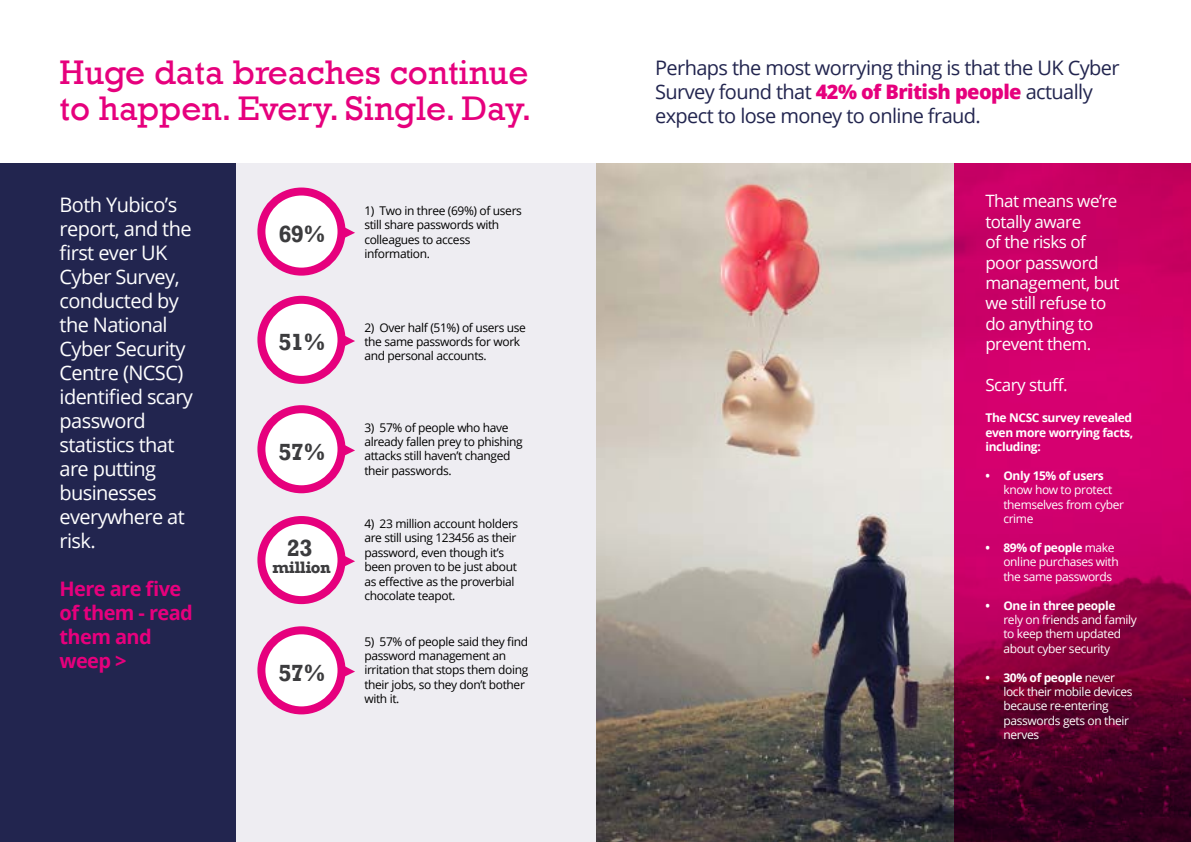
<style>
.page{position:relative;width:1191px;height:842px;background:#fff}
.page>*{position:absolute;margin:0;border:0;box-sizing:border-box;transform-origin:0 0}
.t1{font:35px/36px "Rockwell";color:#e6007d}
.t2{font:700 24px "Rockwell";letter-spacing:-.03em;color:#3c3c3e}
.t3{font:20px/24px "Open Sans";letter-spacing:-.03em;color:#fff}
.t4{font:20px/24px "Open Sans";letter-spacing:-.03em;color:#22254f}
.t5{font:700 20px/24px "Open Sans";letter-spacing:-.03em;color:#e6007d}
.t6{font:17px/20.4px "Open Sans";letter-spacing:-.03em;color:#fff}
.t7{font:700 17px "Rockwell";letter-spacing:-.03em;color:#3c3c3e}
.t8{font:12px/14.4px "Open Sans";letter-spacing:-.03em;color:#000}
.t9{font:12px/14.4px "Open Sans";letter-spacing:-.03em;color:#fff}
.t10{font:700 12px/14.4px "Open Sans";letter-spacing:-.03em;color:#fff;text-align:justify}
.s1{font-weight:800;color:#e6007d}
.s2{font-weight:700}
</style>
<div class="page">
<img style="left:595px;top:164px;width:359px;height:678px">
<svg style="left:954px;top:164px;width:237px;height:678px;background:#a60053"></svg>
<div style="left:235px;top:164px;width:360px;height:678px;background:#eeedf2"></div>
<div style="left:0;top:164px;width:235px;height:678px;background:#22254f"></div>
<div style="left:261px;top:192px;width:80px;height:80px;background:#fff;border-radius:50%"></div>
<div style="left:257px;top:188px;width:88px;height:88px;border:8px solid #e6007d;border-radius:50%"></div>
<svg style="left:340px;top:225px;width:15px;height:15px"></svg>
<div style="left:261px;top:520px;width:80px;height:80px;background:#fff;border-radius:50%"></div>
<div style="left:257px;top:516px;width:88px;height:88px;border:8px solid #e6007d;border-radius:50%"></div>
<svg style="left:340px;top:553px;width:15px;height:16px"></svg>
<div style="left:261px;top:300px;width:80px;height:80px;background:#fff;border-radius:50%"></div>
<div style="left:257px;top:296px;width:88px;height:88px;border:8px solid #e6007d;border-radius:50%"></div>
<svg style="left:340px;top:333px;width:15px;height:15px"></svg>
<div style="left:261px;top:409px;width:80px;height:80px;background:#fff;border-radius:50%"></div>
<div style="left:257px;top:405px;width:88px;height:88px;border:8px solid #e6007d;border-radius:50%"></div>
<svg style="left:340px;top:442px;width:15px;height:16px"></svg>
<div style="left:261px;top:630px;width:80px;height:80px;background:#fff;border-radius:50%"></div>
<div style="left:257px;top:626px;width:88px;height:88px;border:8px solid #e6007d;border-radius:50%"></div>
<svg style="left:340px;top:664px;width:15px;height:15px"></svg>
<p class="t1" style="left:60px;top:55px;width:473px">Huge data breaches continue to happen. Every. Single. Day.</p>
<p class="t3" style="left:60px;top:193px;width:135px">Both Yubico’s report, and the first ever UK<br>Cyber Survey, conducted by the National<br>Cyber Security<br>Centre (NCSC) identified scary password statistics that are putting businesses everywhere at risk.</p>
<p class="t5" style="left:60px;top:577px;width:135px">Here are five of them - read them and weep &gt;</p>
<p class="t2" style="left:278px;top:219px;width:49px">69%</p>
<p class="t2" style="left:278px;top:328px;width:49px">51%</p>
<p class="t2" style="left:278px;top:437px;width:49px">57%</p>
<p class="t2" style="left:287px;top:533px;width:27px">23</p>
<p class="t7" style="left:273px;top:556px;width:60px">million</p>
<p class="t2" style="left:278px;top:658px;width:49px">57%</p>
<p class="t8" style="left:364px;top:203px;width:159px">1) Two in three (69%) of users still share passwords with colleagues to access information.</p>
<p class="t8" style="left:364px;top:320px;width:163px">2) Over half (51%) of users use the same passwords for work and personal accounts.</p>
<p class="t8" style="left:364px;top:420px;width:160px">3) 57% of people who have already fallen prey to phishing attacks still haven’t changed their passwords.</p>
<p class="t8" style="left:364px;top:516px;width:155px">4) 23 million account holders are still using 123456 as their password, even though it’s been proven to be just about as effective as the proverbial chocolate teapot.</p>
<p class="t8" style="left:364px;top:634px;width:165px">5) 57% of people said they find password management an irritation that stops them doing their jobs, so they don’t bother with it.</p>
<p class="t4" style="left:655px;top:55px;width:466px">Perhaps the most worrying thing is that the UK Cyber<br>Survey found that <span class="s1">42% of British people</span> actually expect to lose money to online fraud.</p>
<p class="t6" style="left:985px;top:191px;width:136px">That means we’re totally aware<br>of the risks of poor password management, but we still refuse to do anything to prevent them.</p>
<p class="t6" style="left:985px;top:374px;width:84px">Scary stuff.</p>
<p class="t10" style="left:985px;top:410px;width:149px">The NCSC survey revealed even more worrying facts, including:</p>
<p class="t9" style="left:1003px;top:468px;width:122px;text-indent:-18px"><span class="s2">• Only 15% of users </span>know how to protect themselves from cyber crime</p>
<p class="t9" style="left:1003px;top:540px;width:117px;text-indent:-18px"><span class="s2">• 89% of people</span> make online purchases with the same passwords</p>
<p class="t9" style="left:1003px;top:598px;width:135px;text-indent:-18px"><span class="s2">• One in three people </span>rely on friends and family to keep them updated about cyber security</p>
<p class="t9" style="left:1003px;top:670px;width:131px;text-indent:-18px"><span class="s2">• 30% of people</span> never lock their mobile devices because re-entering passwords gets on their nerves</p>
</div>
